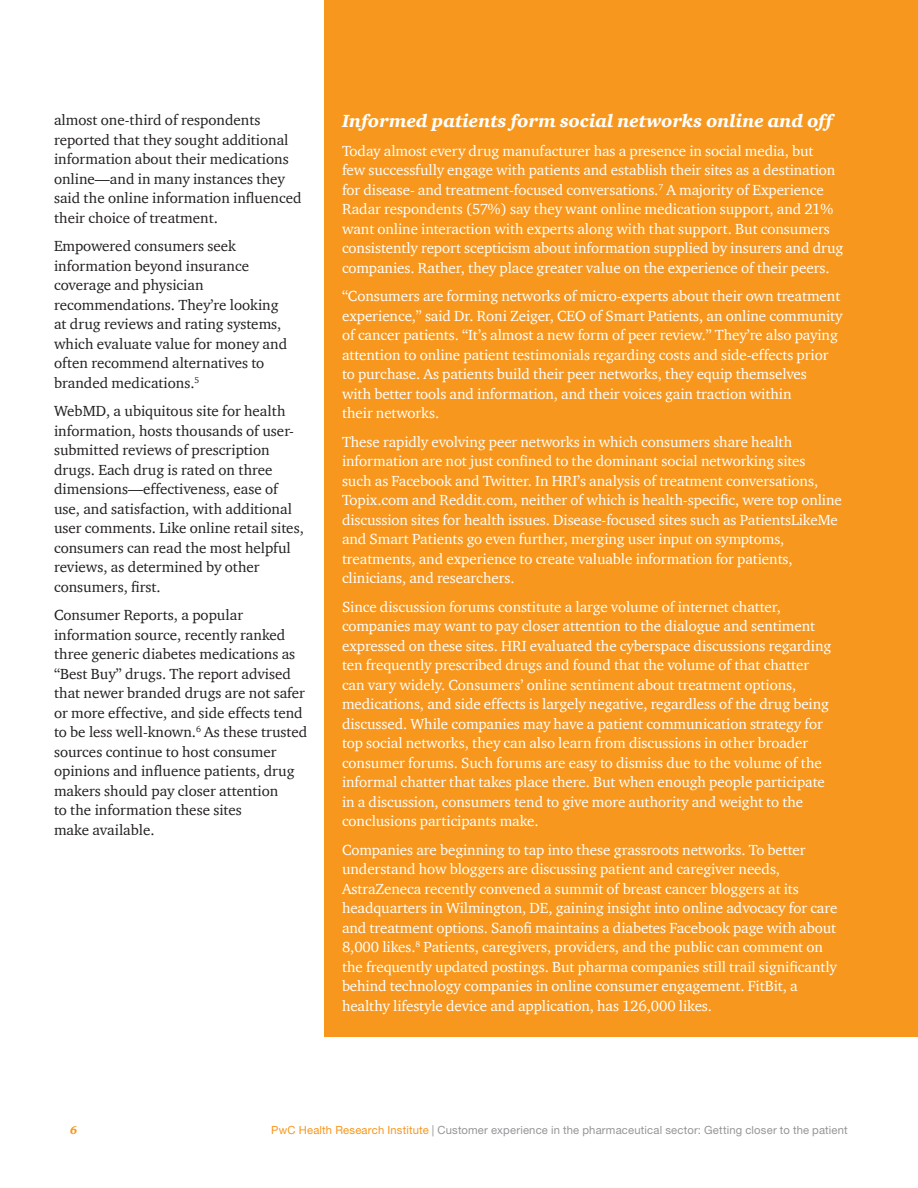
<style>
.page{position:relative;width:918px;height:1188px;background:#fff}
.page>*{position:absolute;margin:0;border:0;box-sizing:border-box;transform-origin:0 0}
.Body_copy_half_sp{font:italic 900 18px "ITC Charter Com";color:#fff}
.Body_copy_half_sp-2{font:15px/19.5px "ITC Charter Com";letter-spacing:-.005em;color:#fff}
.Body_copy_half_sp-3{font:15px/19.5px "ITC Charter Com";color:#231f20}
.t1{font:11.25px "Helvetica Neue";letter-spacing:.015em;color:#939598}
.t2{font:italic 900 11.25px "ITC Charter Com";color:#f7971d}
.s1{color:#f7971d}
</style>
<div class="page">
<div style="left:324px;top:0;width:594px;height:1037px;background:#f7971d"></div>
<p class="Body_copy_half_sp-3" style="left:54px;top:110px;width:249px">almost one-third of respondents reported that they sought additional information about their medications online—and in many instances they said the online information influenced their choice of treatment.</p>
<p class="Body_copy_half_sp-3" style="left:54px;top:236px;width:235px">Empowered consumers seek information beyond insurance coverage and physician recommendations. They’re looking at drug reviews and rating systems, which evaluate value for money and often recommend alternatives to branded medications.<sup>5</sup></p>
<p class="Body_copy_half_sp-3" style="left:54px;top:401px;width:251px">WebMD, a ubiquitous site for health information, hosts thousands of user&shy;submitted reviews of prescription drugs. Each drug is rated on three dimensions—effectiveness, ease of use, and satisfaction, with additional user comments. Like online retail sites, consumers can read the most helpful reviews, as determined by other consumers, first.</p>
<p class="Body_copy_half_sp-3" style="left:54px;top:605px;width:255px">Consumer Reports, a popular information source, recently ranked three generic diabetes medications as “Best Buy” drugs. The report advised that newer branded drugs are not safer or more effective, and side effects tend to be less well-known.<sup>6</sup> As these trusted sources continue to host consumer opinions and influence patients, drug makers should pay closer attention<br>to the information these sites<br>make available.</p>
<p class="Body_copy_half_sp" style="left:342px;top:110px;width:492px">Informed patients form social networks online and off</p>
<p class="Body_copy_half_sp-2" style="left:342px;top:141px;width:503px">Today almost every drug manufacturer has a presence in social media, but<br>few successfully engage with patients and establish their sites as a destination for disease- and treatment-focused conversations.<sup>7</sup> A majority of Experience Radar respondents (57%) say they want online medication support, and 21% want online interaction with experts along with that support. But consumers consistently report scepticism about information supplied by insurers and drug companies. Rather, they place greater value on the experience of their peers.</p>
<p class="Body_copy_half_sp-2" style="left:342px;top:286px;width:502px">“Consumers are forming networks of micro-experts about their own treatment experience,” said Dr. Roni Zeiger, CEO of Smart Patients, an online community of cancer patients. “It’s almost a new form of peer review.” They’re also paying attention to online patient testimonials regarding costs and side-effects prior to purchase. As patients build their peer networks, they equip themselves<br>with better tools and information, and their voices gain traction within<br>their networks.</p>
<p class="Body_copy_half_sp-2" style="left:342px;top:432px;width:501px">These rapidly evolving peer networks in which consumers share health information are not just confined to the dominant social networking sites<br>such as Facebook and Twitter. In HRI’s analysis of treatment conversations, Topix.com and Reddit.com, neither of which is health-specific, were top online discussion sites for health issues. Disease-focused sites such as PatientsLikeMe and Smart Patients go even further, merging user input on symptoms, treatments, and experience to create valuable information for patients, clinicians, and researchers.</p>
<p class="Body_copy_half_sp-2" style="left:342px;top:597px;width:491px">Since discussion forums constitute a large volume of internet chatter, companies may want to pay closer attention to the dialogue and sentiment expressed on these sites. HRI evaluated the cyberspace discussions regarding ten frequently prescribed drugs and found that the volume of that chatter can vary widely. Consumers’ online sentiment about treatment options, medications, and side effects is largely negative, regardless of the drug being discussed. While companies may have a patient communication strategy for top social networks, they can also learn from discussions in other broader consumer forums. Such forums are easy to dismiss due to the volume of the informal chatter that takes place there. But when enough people participate in a discussion, consumers tend to give more authority and weight to the conclusions participants make.</p>
<p class="Body_copy_half_sp-2" style="left:342px;top:840px;width:497px">Companies are beginning to tap into these grassroots networks. To better understand how bloggers are discussing patient and caregiver needs, AstraZeneca recently convened a summit of breast cancer bloggers at its headquarters in Wilmington, DE, gaining insight into online advocacy for care and treatment options. Sanofi maintains a diabetes Facebook page with about 8,000 likes.<sup>8</sup> Patients, caregivers, providers, and the public can comment on the frequently updated postings. But pharma companies still trail significantly behind technology companies in online consumer engagement. FitBit, a healthy lifestyle device and application, has 126,000 likes.</p>
<p class="t2" style="left:70px;top:1123px;width:9px">6</p>
<p class="t1" style="left:271px;top:1123px;width:578px"><span class="s1">PwC Health Research Institute</span> | Customer experience in the pharmaceutical sector: Getting closer to the patient</p>
</div>
